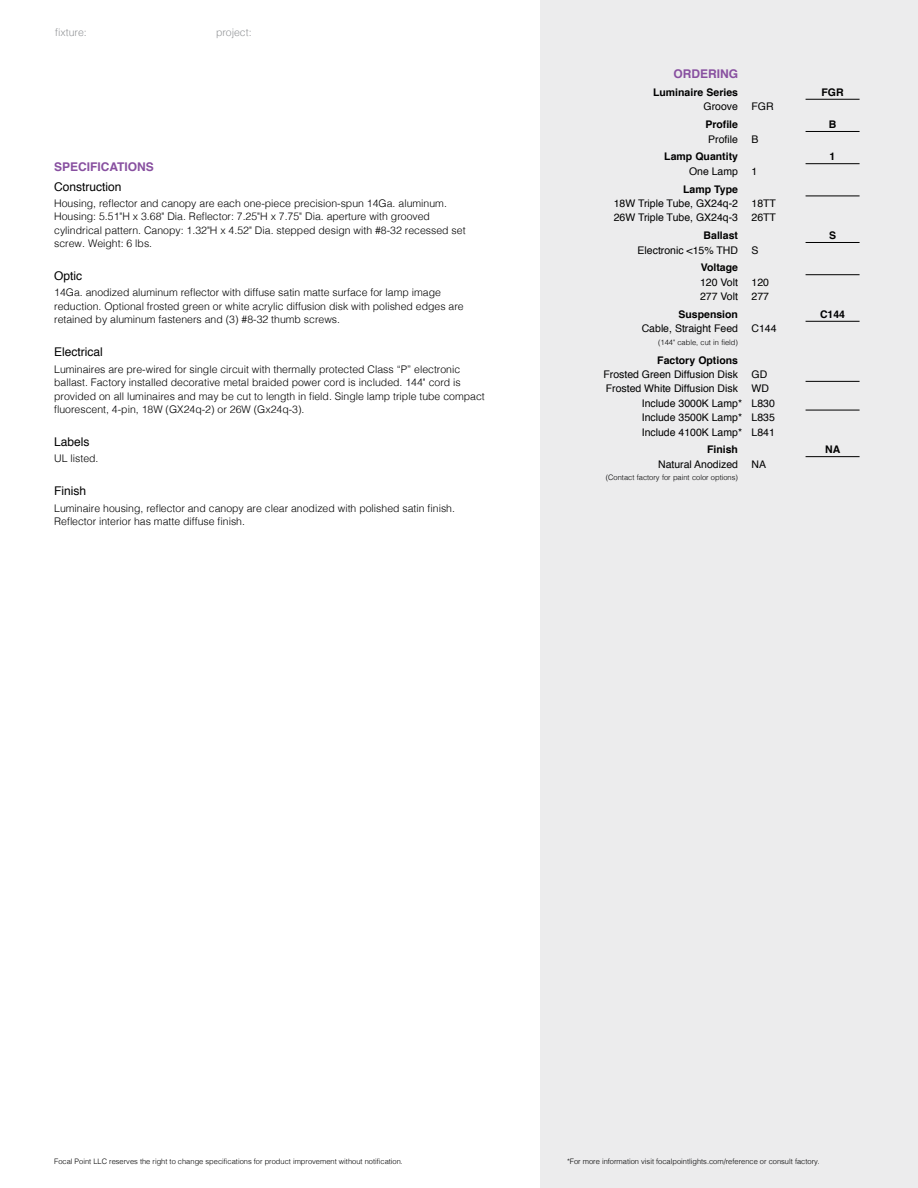
<style>
.page{position:relative;width:918px;height:1188px;background:#fff}
.page>*{position:absolute;margin:0;border:0;box-sizing:border-box;transform-origin:0 0}
.t1{font:12px "Helvetica";color:#000}
.t2{font:700 12px "Helvetica";color:#8850a0}
.t3{font:300 10.5px/13.5px "Helvetica";color:#000}
.t4{font:10.5px/14.4px "Helvetica";color:#000}
.t5{font:700 10.5px "Helvetica";color:#000}
.t6{font:300 10.5px "Helvetica";color:#939598}
.t7{font:300 7.5px "Helvetica";color:#000}
</style>
<div class="page">
<div style="left:540px;top:0;width:378px;height:1188px;background:#ececed"></div>
<hr style="left:806px;top:381px;width:54px;height:1px;background:#000">
<hr style="left:806px;top:99px;width:54px;height:1px;background:#000">
<hr style="left:806px;top:196px;width:54px;height:1px;background:#000">
<hr style="left:806px;top:242px;width:54px;height:1px;background:#000">
<hr style="left:806px;top:274px;width:54px;height:1px;background:#000">
<hr style="left:806px;top:456px;width:54px;height:1px;background:#000">
<hr style="left:806px;top:131px;width:54px;height:1px;background:#000">
<hr style="left:806px;top:321px;width:54px;height:1px;background:#000">
<hr style="left:806px;top:163px;width:54px;height:1px;background:#000">
<hr style="left:806px;top:410px;width:54px;height:1px;background:#000">
<p class="t6" style="left:55px;top:23px;width:33px">fixture:</p>
<p class="t6" style="left:216px;top:23px;width:37px">project:</p>
<p class="t2" style="left:54px;top:157px;width:101px">SPECIFICATIONS</p>
<p class="t1" style="left:54px;top:177px;width:69px">Construction</p>
<p class="t3" style="left:54px;top:195px;width:413px">Housing, reflector and canopy are each one-piece precision-spun 14Ga. aluminum.<br>Housing: 5.51"H x 3.68" Dia. Reflector: 7.25"H x 7.75" Dia. aperture with grooved cylindrical pattern. Canopy: 1.32"H x 4.52" Dia. stepped design with #8-32 recessed set screw. Weight: 6 lbs.</p>
<p class="t1" style="left:54px;top:267px;width:30px">Optic</p>
<p class="t3" style="left:54px;top:285px;width:411px">14Ga. anodized aluminum reflector with diffuse satin matte surface for lamp image reduction. Optional frosted green or white acrylic diffusion disk with polished edges are retained by aluminum fasteners and (3) #8-32 thumb screws.</p>
<p class="t1" style="left:54px;top:343px;width:50px">Electrical</p>
<p class="t3" style="left:54px;top:361px;width:432px">Luminaires are pre-wired for single circuit with thermally protected Class “P” electronic ballast. Factory installed decorative metal braided power cord is included. 144" cord is provided on all luminaires and may be cut to length in field. Single lamp triple tube compact fluorescent, 4-pin, 18W (GX24q-2) or 26W (Gx24q-3).</p>
<p class="t1" style="left:54px;top:433px;width:37px">Labels</p>
<p class="t3" style="left:54px;top:451px;width:46px">UL listed.</p>
<p class="t1" style="left:54px;top:482px;width:34px">Finish</p>
<p class="t3" style="left:54px;top:500px;width:402px">Luminaire housing, reflector and canopy are clear anodized with polished satin finish.<br>Reflector interior has matte diffuse finish.</p>
<p class="t2" style="left:673px;top:64px;width:66px">ORDERING</p>
<p class="t5" style="left:653px;top:84px;width:86px">Luminaire Series</p>
<p class="t5" style="left:821px;top:84px;width:24px">FGR</p>
<p class="t4" style="left:704px;top:100px;width:36px">Groove</p>
<p class="t4" style="left:752px;top:100px;width:24px">FGR</p>
<p class="t5" style="left:705px;top:116px;width:34px">Profile</p>
<p class="t5" style="left:829px;top:116px;width:9px">B</p>
<p class="t4" style="left:708px;top:132px;width:31px">Profile</p>
<p class="t4" style="left:752px;top:132px;width:9px">B</p>
<p class="t5" style="left:664px;top:148px;width:75px">Lamp Quantity</p>
<p class="t5" style="left:830px;top:148px;width:7px">1</p>
<p class="t4" style="left:689px;top:164px;width:51px">One Lamp</p>
<p class="t4" style="left:752px;top:164px;width:7px">1</p>
<p class="t5" style="left:683px;top:180px;width:56px">Lamp Type</p>
<p class="t4" style="left:614px;top:196px;width:126px">18W Triple Tube, GX24q-2</p>
<p class="t4" style="left:752px;top:196px;width:26px">18TT</p>
<p class="t4" style="left:614px;top:211px;width:126px">26W Triple Tube, GX24q-3</p>
<p class="t4" style="left:752px;top:211px;width:26px">26TT</p>
<p class="t5" style="left:704px;top:227px;width:36px">Ballast</p>
<p class="t5" style="left:829px;top:227px;width:9px">S</p>
<p class="t4" style="left:638px;top:243px;width:102px">Electronic &lt;15% THD</p>
<p class="t4" style="left:752px;top:243px;width:9px">S</p>
<p class="t5" style="left:701px;top:259px;width:39px">Voltage</p>
<p class="t4" style="left:700px;top:275px;width:39px">120 Volt</p>
<p class="t4" style="left:752px;top:275px;width:19px">120</p>
<p class="t4" style="left:700px;top:290px;width:39px">277 Volt</p>
<p class="t4" style="left:752px;top:290px;width:19px">277</p>
<p class="t5" style="left:679px;top:306px;width:61px">Suspension</p>
<p class="t5" style="left:820px;top:306px;width:27px">C144</p>
<p class="t4" style="left:642px;top:322px;width:98px">Cable, Straight Feed</p>
<p class="t4" style="left:752px;top:322px;width:27px">C144</p>
<p class="t7" style="left:658px;top:336px;width:82px">(144" cable, cut in field)</p>
<p class="t5" style="left:657px;top:352px;width:82px">Factory Options</p>
<p class="t4" style="left:603px;top:368px;width:136px">Frosted Green Diffusion Disk</p>
<p class="t4" style="left:752px;top:368px;width:17px">GD</p>
<p class="t4" style="left:606px;top:382px;width:134px">Frosted White Diffusion Disk</p>
<p class="t4" style="left:642px;top:382px;width:135px;text-indent:110px">WD<br>Include 3000K Lamp* L830<br>Include 3500K Lamp* L835<br>Include 4100K Lamp* L841</p>
<p class="t5" style="left:707px;top:441px;width:32px">Finish</p>
<p class="t5" style="left:825px;top:441px;width:17px">NA</p>
<p class="t4" style="left:658px;top:457px;width:81px">Natural Anodized</p>
<p class="t4" style="left:752px;top:457px;width:16px">NA</p>
<p class="t7" style="left:606px;top:471px;width:134px">(Contact factory for paint color options)</p>
<p class="t7" style="left:54px;top:1155px;width:350px">Focal Point LLC reserves the right to change specifications for product improvement without notification.</p>
<p class="t7" style="left:567px;top:1155px;width:255px">*For more information visit focalpointlights.com/reference or consult factory.</p>
</div>
